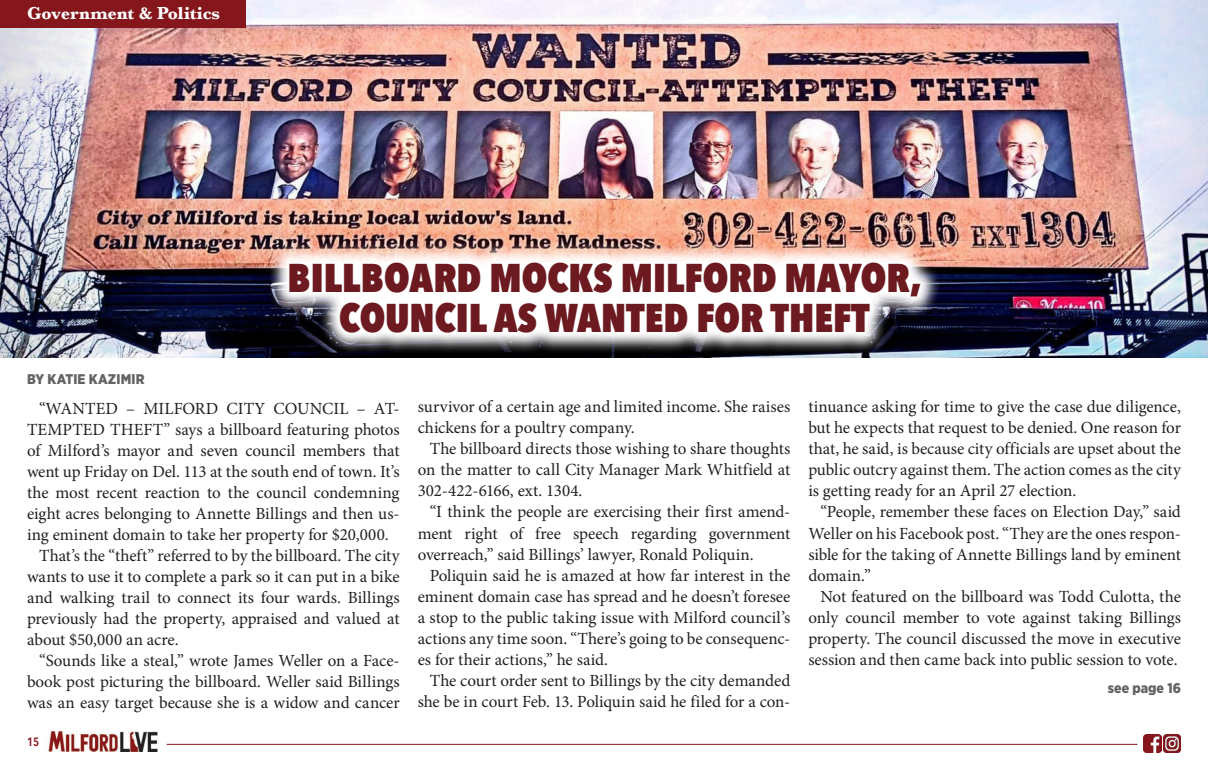
<style>
.page{position:relative;width:1208px;height:769px;background:#fff}
.page>*{position:absolute;margin:0;border:0;box-sizing:border-box;transform-origin:0 0}
.t1{font:800 40px "Avenir Next Condensed";color:#6d1920}
.t2{font:700 18px "Baskerville";color:#fff}
.body_copy{font:17px/21px "Minion Pro";letter-spacing:-.005em;color:#231f20;text-align:justify}
.t3{font:900 14px "Gotham Narrow";letter-spacing:.005em;color:#636366}
.t4{font:600 12px "Avenir Next Condensed";color:#84161c}
</style>
<div class="page">
<img style="left:48px;top:731px;width:110px;height:19px">
<hr style="left:167px;top:743px;width:970px;height:1px;background:#84161c">
<img style="left:1143px;top:734px;width:18px;height:18px">
<img style="left:1163px;top:734px;width:17px;height:18px">
<img style="left:0;top:0;width:1207px;height:357px">
<svg style="left:268px;top:241px;width:673px;height:113px"></svg>
<div style="left:0;top:0;width:245px;height:27px;background:#84161c"></div>
<p class="t2" style="left:27px;top:1px;width:195px">Government &amp; Politics</p>
<p class="t1" style="left:287px;top:253px;width:635px">BILLBOARD MOCKS MILFORD MAYOR,</p>
<p class="t1" style="left:339px;top:293px;width:532px">COUNCIL AS WANTED FOR THEFT</p>
<p class="t3" style="left:27px;top:369px;width:119px">BY KATIE KAZIMIR</p>
<p class="body_copy" style="left:27px;top:397px;width:374px;text-indent:12px">“WANTED – MILFORD CITY COUNCIL – AT-TEMPTED THEFT” says a billboard featuring photos of Milford’s mayor and seven council members that went up Friday on Del. 113 at the south end of town. It’s the most recent reaction to the council condemning eight acres belonging to Annette Billings and then us&shy;ing eminent domain to take her property for $20,000.</p>
<p class="body_copy" style="left:27px;top:544px;width:374px;text-indent:12px">That’s the “theft” referred to by the billboard. The city wants to use it to complete a park so it can put in a bike and walking trail to connect its four wards. Billings previously had the property, appraised and valued at about $50,000 an acre.</p>
<p class="body_copy" style="left:27px;top:649px;width:374px;text-indent:12px">“Sounds like a steal,” wrote James Weller on a Face&shy;book post picturing the billboard. Weller said Billings was an easy target because she is a widow and cancer</p>
<p class="t4" style="left:27px;top:730px;width:13px">15</p>
<p class="body_copy" style="left:417px;top:396px;width:374px">survivor of a certain age and limited income. She raises chickens for a poultry company.</p>
<p class="body_copy" style="left:417px;top:438px;width:374px;text-indent:12px">The billboard directs those wishing to share thoughts on the matter to call City Manager Mark Whitfield at 302-422-6166, ext. 1304.</p>
<p class="body_copy" style="left:417px;top:501px;width:374px;text-indent:12px">“I think the people are exercising their first amend&shy;ment right of free speech regarding government overreach,” said Billings’ lawyer, Ronald Poliquin.</p>
<p class="body_copy" style="left:417px;top:564px;width:374px;text-indent:12px">Poliquin said he is amazed at how far interest in the eminent domain case has spread and he doesn’t foresee a stop to the public taking issue with Milford council’s actions any time soon. “There’s going to be consequenc&shy;es for their actions,” he said.</p>
<p class="body_copy" style="left:417px;top:669px;width:374px;text-align:right">The court order sent to Billings by the city demanded she be in court Feb. 13. Poliquin said he filed for a con-</p>
<p class="body_copy" style="left:808px;top:396px;width:374px">tinuance asking for time to give the case due diligence, but he expects that request to be denied. One reason for that, he said, is because city officials are upset about the public outcry against them. The action comes as the city is getting ready for an April 27 election.</p>
<p class="body_copy" style="left:808px;top:501px;width:374px;text-indent:12px">“People, remember these faces on Election Day,” said Weller on his Facebook post. “They are the ones respon&shy;sible for the taking of Annette Billings land by eminent domain.”</p>
<p class="body_copy" style="left:808px;top:585px;width:374px;text-indent:12px">Not featured on the billboard was Todd Culotta, the only council member to vote against taking Billings property. The council discussed the move in executive session and then came back into public session to vote.</p>
<p class="t3" style="left:1107px;top:678px;width:75px">see page 16</p>
</div>
